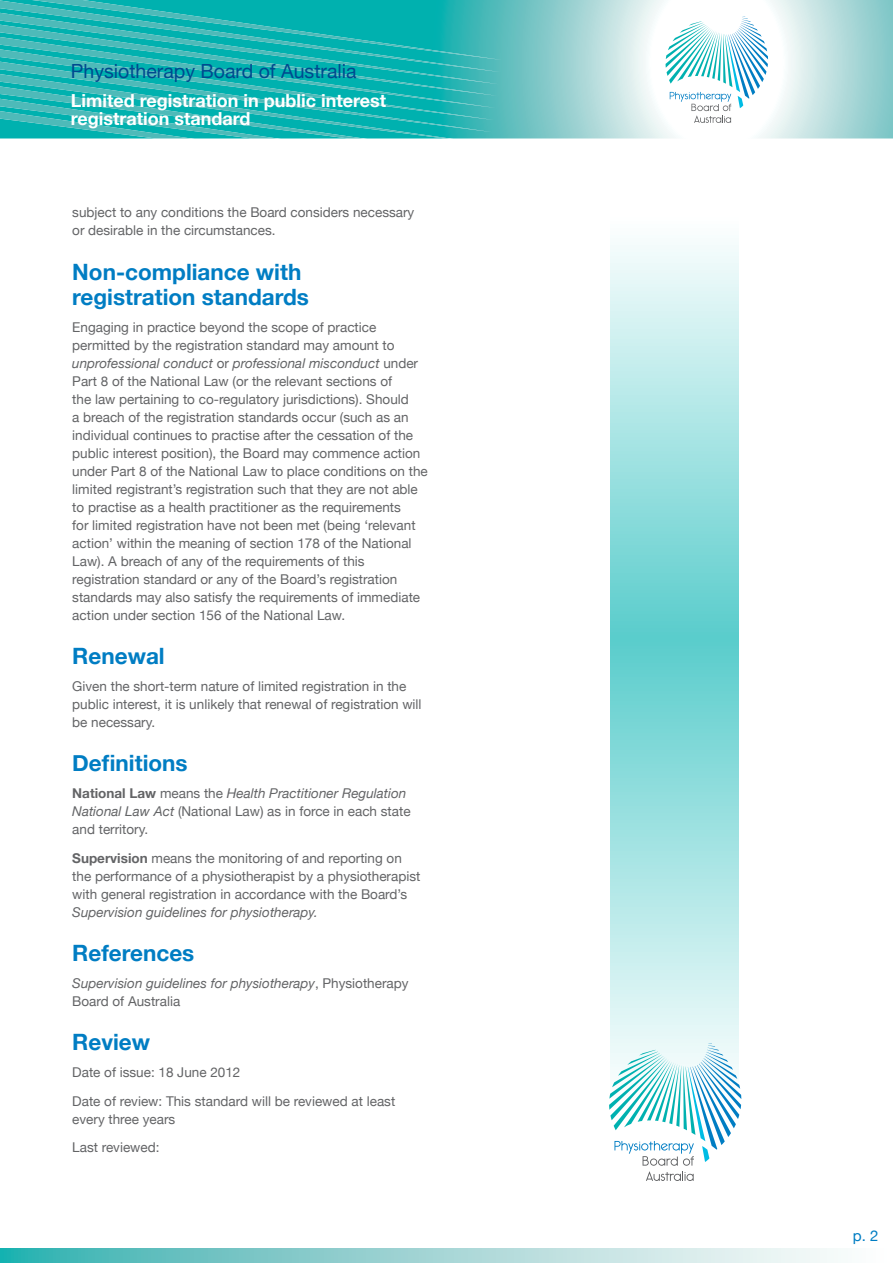
<style>
.page{position:relative;width:893px;height:1263px;background:#fff}
.page>*{position:absolute;margin:0;border:0;box-sizing:border-box;transform-origin:0 0}
.t1{font:700 22.5px/25.5px "Helvetica Neue";color:#007dc3}
.t2{font:19.5px "Helvetica Neue";color:#00498f}
.t3{font:700 18px/18px "Helvetica Neue";color:#fff}
.t4{font:15px "Helvetica Neue";color:#007dc3}
.t5{font:13.5px/18px "Helvetica Neue";color:#636466}
.t6{font:italic 13.5px/18px "Helvetica Neue";color:#636466}
.s1{font-style:italic}
.s2{font-weight:700}
.s3{font-style:normal}
</style>
<div class="page">
<svg style="left:502px;top:0;width:391px;height:138px"></svg>
<svg style="left:0;top:0;width:502px;height:139px;background:#22b6b4"></svg>
<svg style="left:0;top:1248px;width:834px;height:15px;background:#9ad4d4"></svg>
<svg style="left:665px;top:16px;width:103px;height:107px"></svg>
<svg style="left:611px;top:245px;width:127px;height:798px;background:#a3e3e2"></svg>
<svg style="left:609px;top:1043px;width:132px;height:138px"></svg>
<h2 class="t2" style="left:71px;top:60px;width:287px">Physiotherapy Board of Australia</h2>
<h3 class="t3" style="left:71px;top:91px;width:317px">Limited registration in public interest registration standard</h3>
<p class="t5" style="left:72px;top:203px;width:344px">subject to any conditions the Board considers necessary or desirable in the circumstances.</p>
<p class="t1" style="left:72px;top:258px;width:238px">Non-compliance with registration standards</p>
<p class="t5" style="left:72px;top:318px;width:357px">Engaging in practice beyond the scope of practice permitted by the registration standard may amount to <span class="s1">unprofessional conduct</span> or <span class="s1">professional misconduct</span> under Part 8 of the National Law (or the relevant sections of<br>the law pertaining to co-regulatory jurisdictions). Should<br>a breach of the registration standards occur (such as an individual continues to practise after the cessation of the public interest position), the Board may commence action under Part 8 of the National Law to place conditions on the limited registrant’s registration such that they are not able to practise as a health practitioner as the requirements<br>for limited registration have not been met (being ‘relevant action’ within the meaning of section 178 of the National Law). A breach of any of the requirements of this registration standard or any of the Board’s registration standards may also satisfy the requirements of immediate action under section 156 of the National Law.</p>
<p class="t1" style="left:72px;top:643px;width:94px">Renewal</p>
<p class="t5" style="left:72px;top:677px;width:351px">Given the short-term nature of limited registration in the public interest, it is unlikely that renewal of registration will be necessary.</p>
<p class="t1" style="left:72px;top:750px;width:117px">Definitions</p>
<p class="t5" style="left:72px;top:784px;width:340px"><span class="s2">National Law</span> means the <span class="s1">Health Practitioner Regulation<br>National Law Act</span> (National Law) as in force in each state and territory.</p>
<p class="t5" style="left:72px;top:849px;width:350px"><span class="s2">Supervision</span> means the monitoring of and reporting on the performance of a physiotherapist by a physiotherapist with general registration in accordance with the Board’s <span class="s1">Supervision guidelines for physiotherapy.</span></p>
<p class="t1" style="left:72px;top:940px;width:124px">References</p>
<p class="t6" style="left:72px;top:974px;width:338px">Supervision guidelines for physiotherapy<span class="s3">, Physiotherapy<br>Board of Australia</span></p>
<p class="t1" style="left:72px;top:1029px;width:79px">Review</p>
<p class="t5" style="left:72px;top:1057px;width:324px;line-height:28.7px">Date of issue: 18 June 2012<br>Date of review: This standard will be reviewed at least</p>
<p class="t5" style="left:72px;top:1104px;width:105px;line-height:28.7px">every three years<br>Last reviewed:</p>
<p class="t4" style="left:853px;top:1227px;width:27px">p. 2</p>
</div>
